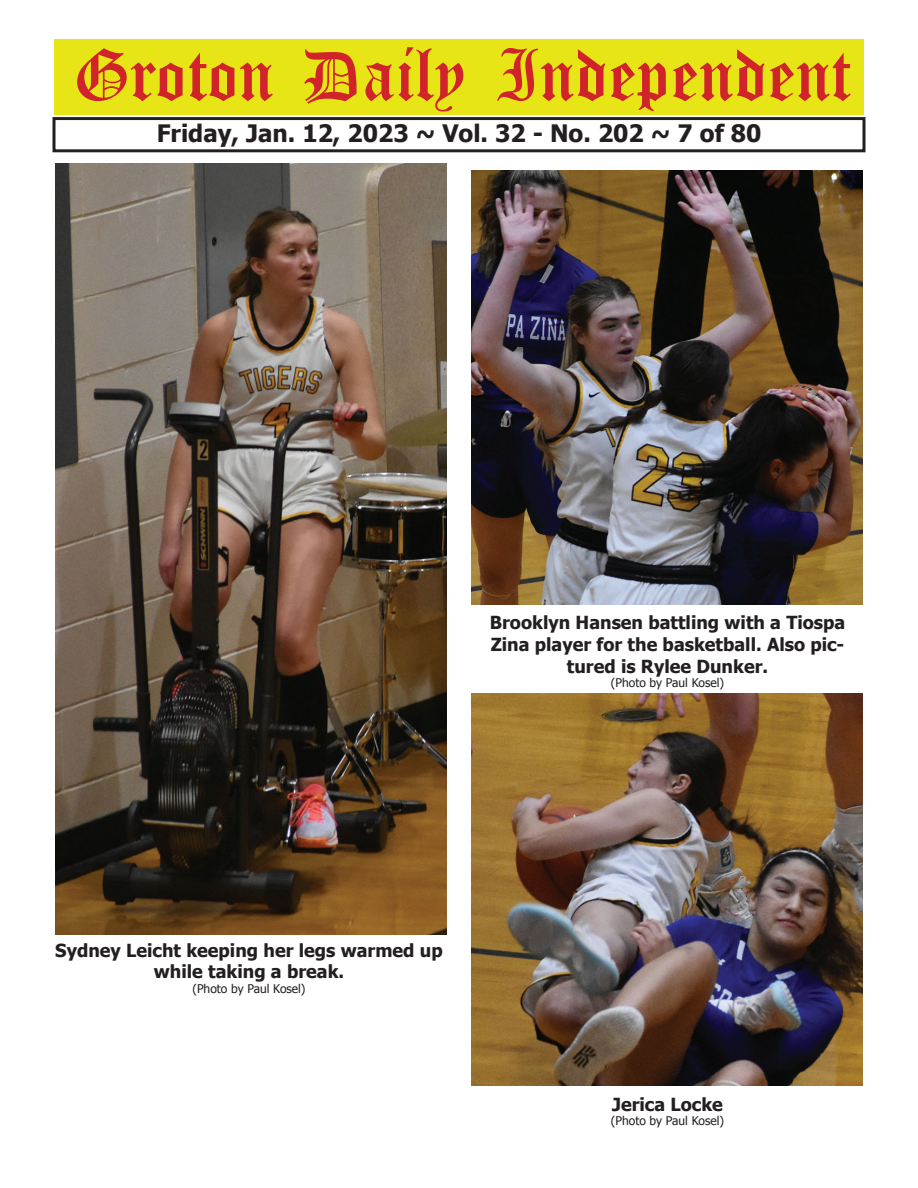
<style>
.page{position:relative;width:918px;height:1188px;background:#fff}
.page>*{position:absolute;margin:0;border:0;box-sizing:border-box;transform-origin:0 0}
.t1{font:54px "Old English Five";color:#d1232a}
.t2{font:700 24px "Tahoma";color:#231f20}
.t3{font:700 18px/21.6px "Tahoma";color:#231f20;text-align:center}
.t4{font:12px "Tahoma";color:#231f20}
</style>
<div class="page">
<div style="left:52px;top:117px;width:814px;height:35px;border:3px solid #231f20"></div>
<div style="left:54px;top:40px;width:810px;height:75px;background:#e7e515"></div>
<img style="left:56px;top:164px;width:391px;height:770px">
<img style="left:471px;top:171px;width:391px;height:434px">
<img style="left:471px;top:693px;width:391px;height:393px">
<h1 class="t1" style="left:73px;top:50px;width:779px">Groton Daily Independent</h1>
<h2 class="t2" style="left:157px;top:116px;width:606px">Friday, Jan. 12, 2023 ~ Vol. 32 - No. 202 ~ 7 of 80</h2>
<p class="t3" style="left:490px;top:611px;width:357px">Brooklyn Hansen battling with a Tiospa<br>Zina player for the basketball. Also pic&shy;tured is Rylee Dunker.</p>
<p class="t4" style="left:611px;top:675px;width:115px">(Photo by Paul Kosel)</p>
<p class="t3" style="left:55px;top:938px;width:389px">Sydney Leicht keeping her legs warmed up while taking a break.</p>
<p class="t4" style="left:192px;top:980px;width:115px">(Photo by Paul Kosel)</p>
<p class="t3" style="left:612px;top:1093px;width:112px">Jerica Locke</p>
<p class="t4" style="left:611px;top:1113px;width:115px">(Photo by Paul Kosel)</p>
</div>
